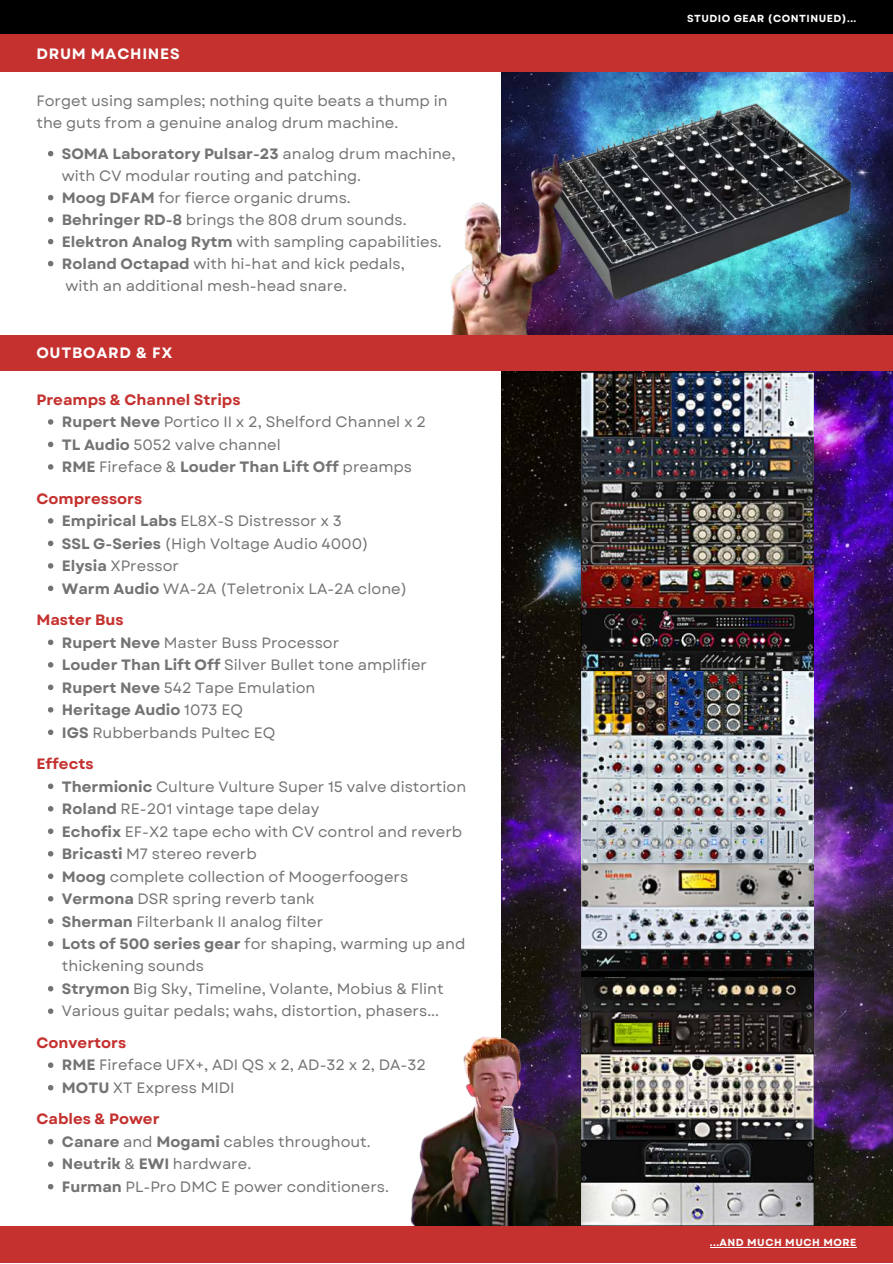
<style>
.page{position:relative;width:893px;height:1264px;background:#fff}
.page>*{position:absolute;margin:0;border:0;box-sizing:border-box;transform-origin:0 0}
.t1{font:15px/22.5px "Garet";color:#737373}
.t2{font:700 15px "Garet";color:#c4312f}
.t3{font:700 15px "Garet";letter-spacing:.05em;color:#fefefe}
.t4{font:700 10.2px "Garet";letter-spacing:.05em;color:#fff}
.s1{font-weight:700}
</style>
<div class="page">
<img style="left:501px;top:371px;width:391px;height:855px">
<img style="left:410px;top:1003px;width:171px;height:223px">
<img style="left:581px;top:976px;width:232px;height:250px">
<div style="left:0;top:1226px;width:892px;height:36px;background:#c4312f"></div>
<hr style="left:709px;top:1247px;width:147px;height:1px;background:#fff">
<img style="left:502px;top:71px;width:390px;height:264px">
<div style="left:0;top:0;width:892px;height:36px;background:#000"></div>
<img style="left:581px;top:372px;width:232px;height:299px">
<img style="left:581px;top:671px;width:232px;height:305px">
<img style="left:541px;top:72px;width:311px;height:235px">
<div style="left:0;top:34px;width:892px;height:37px;background:#c4312f"></div>
<svg style="left:48px;top:419px;width:5px;height:5px"></svg>
<svg style="left:48px;top:441px;width:5px;height:6px"></svg>
<svg style="left:48px;top:464px;width:5px;height:5px"></svg>
<svg style="left:48px;top:518px;width:5px;height:5px"></svg>
<svg style="left:48px;top:540px;width:5px;height:6px"></svg>
<svg style="left:48px;top:563px;width:5px;height:5px"></svg>
<svg style="left:48px;top:585px;width:5px;height:6px"></svg>
<svg style="left:48px;top:639px;width:5px;height:6px"></svg>
<svg style="left:48px;top:662px;width:5px;height:5px"></svg>
<svg style="left:48px;top:684px;width:5px;height:6px"></svg>
<svg style="left:48px;top:707px;width:5px;height:5px"></svg>
<svg style="left:48px;top:729px;width:5px;height:6px"></svg>
<svg style="left:48px;top:783px;width:5px;height:6px"></svg>
<svg style="left:48px;top:806px;width:5px;height:5px"></svg>
<svg style="left:48px;top:828px;width:5px;height:6px"></svg>
<svg style="left:48px;top:851px;width:5px;height:5px"></svg>
<svg style="left:48px;top:873px;width:5px;height:6px"></svg>
<svg style="left:48px;top:896px;width:5px;height:5px"></svg>
<svg style="left:48px;top:918px;width:5px;height:6px"></svg>
<svg style="left:48px;top:941px;width:5px;height:5px"></svg>
<svg style="left:48px;top:986px;width:5px;height:5px"></svg>
<svg style="left:48px;top:1008px;width:5px;height:5px"></svg>
<svg style="left:48px;top:1062px;width:5px;height:5px"></svg>
<svg style="left:48px;top:1085px;width:5px;height:5px"></svg>
<svg style="left:48px;top:1139px;width:5px;height:5px"></svg>
<svg style="left:48px;top:1161px;width:5px;height:5px"></svg>
<svg style="left:48px;top:1183px;width:5px;height:6px"></svg>
<svg style="left:48px;top:151px;width:5px;height:5px"></svg>
<svg style="left:48px;top:195px;width:5px;height:5px"></svg>
<svg style="left:48px;top:217px;width:5px;height:5px"></svg>
<svg style="left:48px;top:239px;width:5px;height:5px"></svg>
<svg style="left:48px;top:261px;width:5px;height:5px"></svg>
<img style="left:450px;top:135px;width:247px;height:200px">
<div style="left:0;top:335px;width:892px;height:36px;background:#c4312f"></div>
<p class="t3" style="left:36px;top:45px;width:145px">DRUM MACHINES</p>
<p class="t1" style="left:36px;top:90px;width:412px;line-height:22px">Forget using samples; nothing quite beats a thump in the guts from a genuine analog drum machine.</p>
<p class="t1" style="left:62px;top:143px;width:395px;line-height:22px"><span class="s1">SOMA Laboratory Pulsar-23</span> analog drum machine, with CV modular routing and patching.<br><span class="s1">Moog DFAM</span> for fierce organic drums.<br><span class="s1">Behringer RD-8</span> brings the 808 drum sounds.<br><span class="s1">Elektron Analog Rytm</span> with sampling capabilities.<br><span class="s1">Roland Octapad</span> with hi-hat and kick pedals,<br>with an additional mesh-head snare.</p>
<p class="t3" style="left:36px;top:343px;width:137px">OUTBOARD &amp; FX</p>
<p class="t2" style="left:36px;top:390px;width:206px">Preamps &amp; Channel Strips</p>
<p class="t1" style="left:62px;top:411px;width:365px"><span class="s1">Rupert Neve</span> Portico II x 2, Shelford Channel x 2<br><span class="s1">TL Audio</span> 5052 valve channel<br><span class="s1">RME</span> Fireface &amp; <span class="s1">Louder Than Lift Off</span> preamps</p>
<p class="t1" style="left:62px;top:510px;width:346px"><span class="s1">Empirical Labs</span> EL8X-S Distressor x 3<br><span class="s1">SSL G-Series</span> (High Voltage Audio 4000)<br><span class="s1">Elysia</span> XPressor<br><span class="s1">Warm Audio</span> WA-2A (Teletronix LA-2A clone)</p>
<p class="t2" style="left:36px;top:489px;width:107px">Compressors</p>
<p class="t2" style="left:36px;top:610px;width:89px">Master Bus</p>
<p class="t1" style="left:62px;top:631px;width:367px"><span class="s1">Rupert Neve</span> Master Buss Processor<br><span class="s1">Louder Than Lift Off</span> Silver Bullet tone amplifier<br><span class="s1">Rupert Neve</span> 542 Tape Emulation<br><span class="s1">Heritage Audio</span> 1073 EQ<br><span class="s1">IGS</span> Rubberbands Pultec EQ</p>
<p class="t1" style="left:62px;top:775px;width:406px"><span class="s1">Thermionic</span> Culture Vulture Super 15 valve distortion <span class="s1">Roland</span> RE-201 vintage tape delay<br><span class="s1">Echofix</span> EF-X2 tape echo with CV control and reverb <span class="s1">Bricasti</span> M7 stereo reverb<br><span class="s1">Moog</span> complete collection of Moogerfoogers <span class="s1">Vermona</span> DSR spring reverb tank<br><span class="s1">Sherman</span> Filterbank II analog filter<br><span class="s1">Lots of 500 series gear</span> for shaping, warming up and thickening sounds<br><span class="s1">Strymon</span> Big Sky, Timeline, Volante, Mobius &amp; Flint Various guitar pedals; wahs, distortion, phasers...</p>
<p class="t1" style="left:62px;top:1054px;width:366px"><span class="s1">RME</span> Fireface UFX+, ADI QS x 2, AD-32 x 2, DA-32<br><span class="s1">MOTU</span> XT Express MIDI</p>
<p class="t1" style="left:62px;top:1130px;width:328px"><span class="s1">Canare</span> and <span class="s1">Mogami</span> cables throughout.<br><span class="s1">Neutrik</span> &amp; <span class="s1">EWI</span> hardware.<br><span class="s1">Furman</span> PL-Pro DMC E power conditioners.</p>
<p class="t2" style="left:36px;top:754px;width:59px">Effects</p>
<p class="t2" style="left:36px;top:1033px;width:91px">Convertors</p>
<p class="t2" style="left:36px;top:1109px;width:125px">Cables &amp; Power</p>
<p class="t4" style="left:687px;top:12px;width:171px">STUDIO GEAR (CONTINUED)...</p>
<p class="t4" style="left:709px;top:1236px;width:148px">...AND MUCH MUCH MORE</p>
</div>
